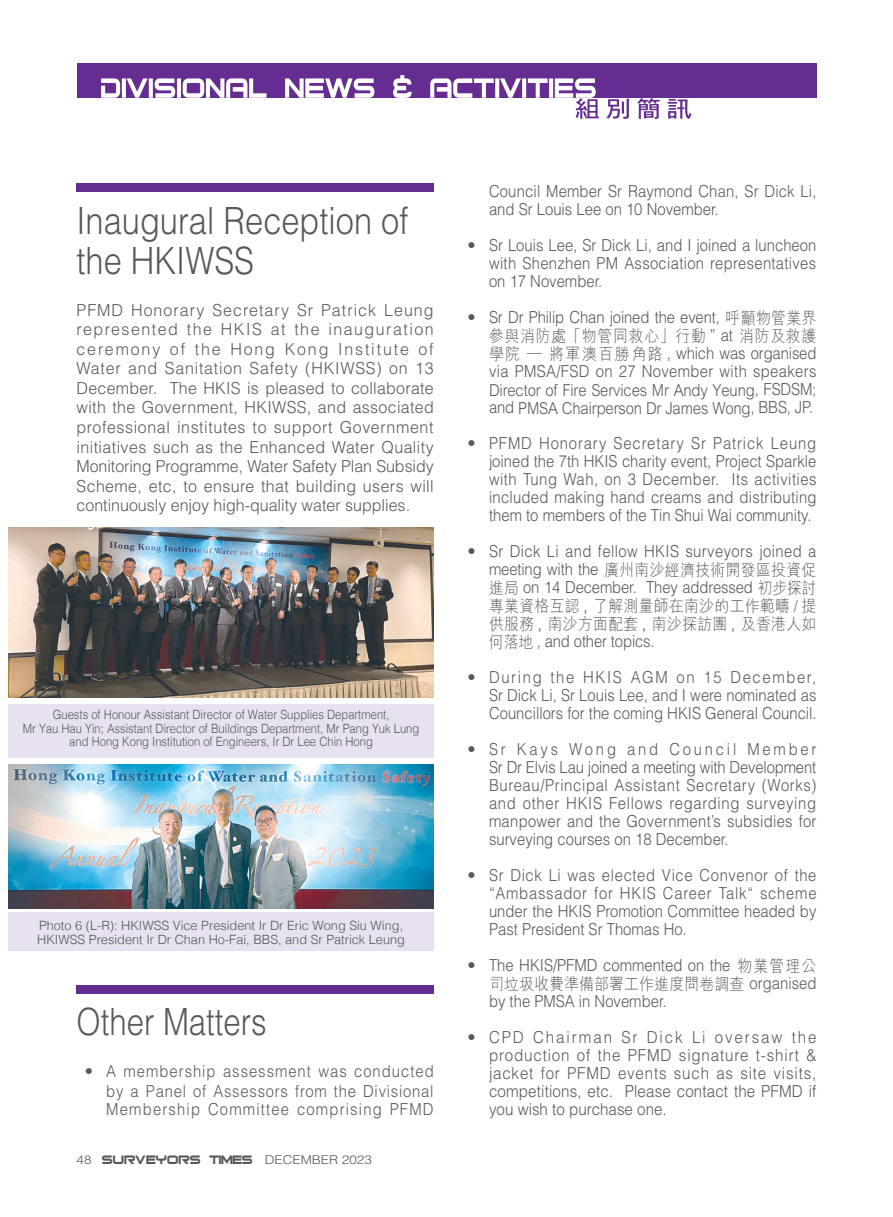
<style>
.page{position:relative;width:893px;height:1217px;background:#fff}
.page>*{position:absolute;margin:0;border:0;box-sizing:border-box;transform-origin:0 0}
.t1{font:300 37.5px/40.5px "Helvetica LT Std";color:#57585a;scale:.87 1}
.t2{font:300 37.5px "Helvetica LT Std";color:#57585a;scale:.83 1}
.t3{font:300 16.5px/18px "Helvetica LT Std";color:#57585a;text-align:justify}
.t4{font:300 16.5px/18px "Helvetica LT Std";color:#57585a;scale:.9 1}
.t5{font:300 16.5px/18px "M Hei HK";letter-spacing:-.01em;color:#57585a;scale:.9 1}
.t6{font:300 16.5px/19.5px "Helvetica LT Std";letter-spacing:.06em;color:#57585a;text-align:right}
.t7{font:300 16.5px/18px "M Hei HK";letter-spacing:.01em;color:#57585a;scale:.9 1}
.t8{font:300 16.5px/17.9px "Helvetica LT Std";letter-spacing:.02em;color:#57585a;scale:.9 1}
.t9{font:300 16.5px "Helvetica LT Std";letter-spacing:.08em;color:#57585a;scale:.9 1}
.t10{font:300 16.5px "M Hei HK";letter-spacing:.05em;color:#57585a;scale:.9 1}
.t11{font:300 12.75px/13.5px "Helvetica";color:#57585a;text-align:center;scale:.88 1}
.t12{font:300 12.75px/13.5px "Helvetica";color:#57585a}
.t13{font:300 12.15px "Helvetica LT Std";color:#57585a;scale:1.11 1}
.s1{font-family:"Bitsumishi";font-weight:400;font-size:16.5px}
.s2{font-family:"M Hei HK"}
.s3{font-family:"Helvetica LT Std"}
</style>
<div class="page">
<div style="left:77px;top:64px;width:739px;height:34px;background:#652d91"></div>
<svg style="left:101px;top:75px;width:590px;height:44px"></svg>
<div style="left:77px;top:183px;width:357px;height:8px;background:#652d91"></div>
<img style="left:9px;top:527px;width:425px;height:170px">
<div style="left:9px;top:704px;width:425px;height:53px;background:#e8e1ef"></div>
<div style="left:9px;top:912px;width:425px;height:38px;background:#e8e1ef"></div>
<img style="left:9px;top:764px;width:425px;height:144px">
<div style="left:77px;top:984px;width:357px;height:9px;background:#652d91"></div>
<h1 class="t1" style="left:77px;top:199px;width:383px">Inaugural Reception of the HKIWSS</h1>
<p class="t3" style="left:77px;top:300px;width:359px;line-height:19.5px">PFMD Honorary Secretary Sr Patrick Leung represented the HKIS at the inauguration ceremony of the Hong Kong Institute of Water and Sanitation Safety (HKIWSS) on 13<br>December. The HKIS is pleased to collaborate with the Government, HKIWSS, and associated professional institutes to support Government initiatives such as the Enhanced Water Quality Monitoring Programme, Water Safety Plan Subsidy Scheme, etc, to ensure that building users will continuously enjoy high-quality water supplies.</p>
<p class="t11" style="left:23px;top:707px;width:452px">Guests of Honour Assistant Director of Water Supplies Department,<br>Mr Yau Hau Yin; Assistant Director of Buildings Department, Mr Pang Yuk Lung and Hong Kong Institution of Engineers, Ir Dr Lee Chin Hong</p>
<p class="t12" style="left:37px;top:917px;width:369px">Photo 6 (L-R): HKIWSS Vice President Ir Dr Eric Wong Siu Wing,<br>HKIWSS President Ir Dr Chan Ho-Fai, BBS, and Sr Patrick Leung</p>
<h1 class="t2" style="left:77px;top:998px;width:231px">Other Matters</h1>
<p class="t6" style="left:85px;top:1061px;width:350px">• A membership assessment was conducted by a Panel of Assessors from the Divisional</p>
<p class="t9" style="left:106px;top:1098px;width:365px">Membership Committee comprising PFMD</p>
<p class="t13" style="left:77px;top:1151px;width:268px">48 <span class="s1">SURVEYORS TIMES</span> DECEMBER 2023</p>
<p class="t4" style="left:489px;top:182px;width:365px">Council Member Sr Raymond Chan, Sr Dick Li, and Sr Louis Lee on 10 November.</p>
<p class="t3" style="left:489px;top:236px;width:329px;text-indent:-22px">• Sr Louis Lee, Sr Dick Li, and I joined a luncheon with Shenzhen PM Association representatives on 17 November.</p>
<p class="t3" style="left:467px;top:308px;width:350px">• Sr Dr Philip Chan joined the event, <span class="s2">呼籲物管業界</span></p>
<p class="t10" style="left:489px;top:324px;width:365px">參與消防處「物管同救心」行動 <span class="s3">” at</span> 消防及救護</p>
<p class="t8" style="left:489px;top:344px;width:365px"><span class="s2">學院 — 將軍澳百勝角路</span> , which was organised via PMSA/FSD on 27 November with speakers</p>
<p class="t5" style="left:489px;top:380px;width:365px">Director of Fire Services Mr Andy Yeung<span class="s3">, FSDSM; and</span> PMSA Chairperson Dr James Wong<span class="s3">, BBS, JP.</span></p>
<p class="t3" style="left:489px;top:434px;width:329px;text-indent:-22px">• PFMD Honorary Secretary Sr Patrick Leung joined the 7th HKIS charity event, Project Sparkle with Tung Wah, on 3 December. Its activities included making hand creams and distributing them to members of the Tin Shui Wai community.</p>
<p class="t3" style="left:489px;top:541px;width:329px;text-indent:-22px">• Sr Dick Li and fellow HKIS surveyors joined a meeting with the <span class="s2">廣州南沙經濟技術開發區投資促進局</span> on 14 December. They addressed <span class="s2">初步探討</span></p>
<p class="t7" style="left:489px;top:596px;width:365px">專業資格互認 , 了解測量師在南沙的工作範疇 / 提供服務 , 南沙方面配套 , 南沙探訪團 , 及香港人如</p>
<p class="t4" style="left:489px;top:632px;width:186px"><span class="s2">何落地</span> , and other topics.</p>
<p class="t3" style="left:489px;top:668px;width:329px;text-indent:-22px">• During the HKIS AGM on 15 December, Sr Dick Li, Sr Louis Lee, and I were nominated as Councillors for the coming HKIS General Council.</p>
<p class="t3" style="left:489px;top:740px;width:329px;text-indent:-22px">• Sr Kays Wong and Council Member Sr Dr Elvis Lau joined a meeting with Development Bureau/Principal Assistant Secretary (Works) and other HKIS Fellows regarding surveying manpower and the Government’s subsidies for surveying courses on 18 December.</p>
<p class="t3" style="left:489px;top:866px;width:329px;text-indent:-22px">• Sr Dick Li was elected Vice Convenor of the “Ambassador for HKIS Career Talk“ scheme under the HKIS Promotion Committee headed by Past President Sr Thomas Ho.</p>
<p class="t3" style="left:467px;top:956px;width:350px">• The HKIS/PFMD commented on the <span class="s2">物業管理公</span></p>
<p class="t7" style="left:489px;top:974px;width:365px">司垃圾收費準備部署工作進度問卷調查 <span class="s3">organised</span></p>
<p class="t4" style="left:489px;top:992px;width:199px">by the PMSA in November.</p>
<p class="t3" style="left:489px;top:1028px;width:329px;text-indent:-22px">• CPD Chairman Sr Dick Li oversaw the production of the PFMD signature t-shirt &amp; jacket for PFMD events such as site visits, competitions, etc. Please contact the PFMD if you wish to purchase one.</p>
</div>
